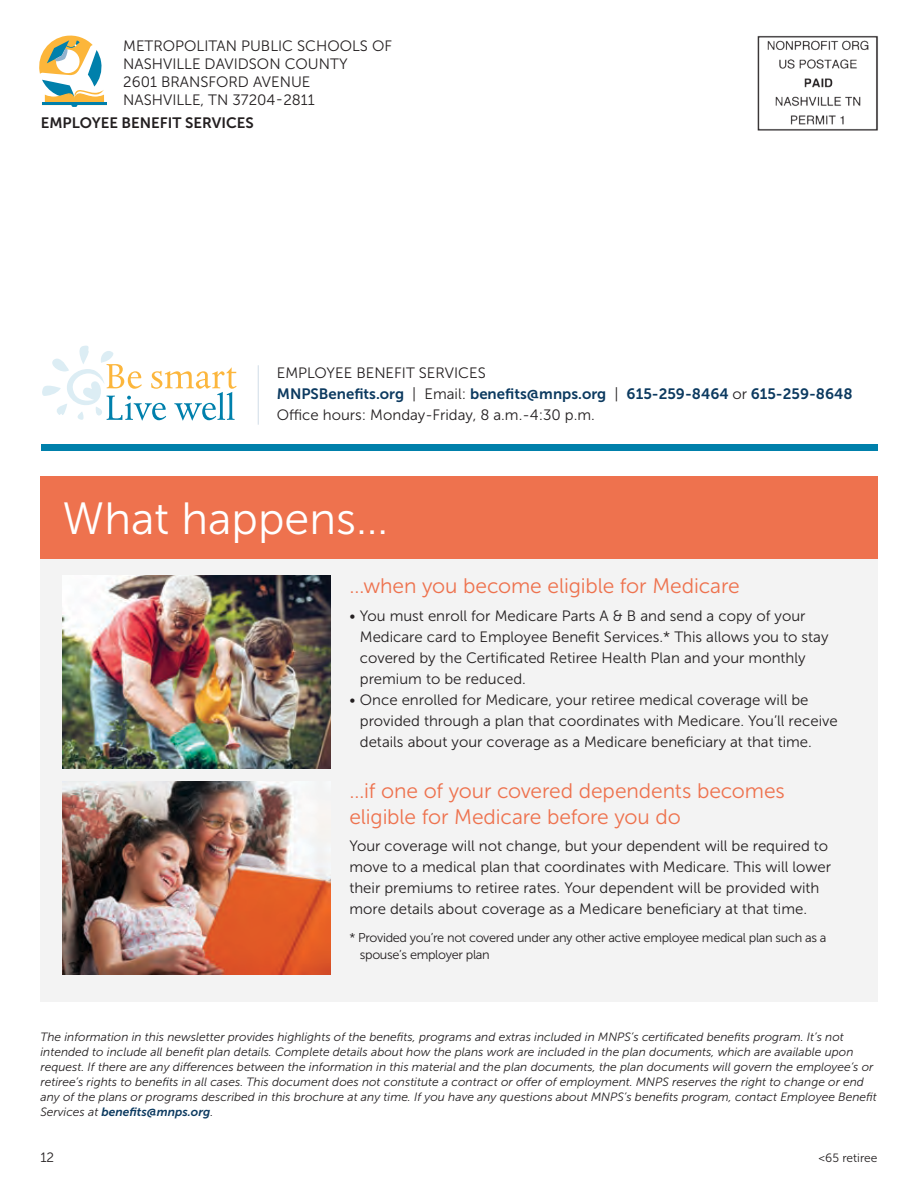
<style>
.page{position:relative;width:918px;height:1188px;background:#fff}
.page>*{position:absolute;margin:0;border:0;box-sizing:border-box;transform-origin:0 0}
.t1{font:45px "Museo Sans 300";color:#fff}
.t2{font:21px/25.5px "Museo Sans 300";letter-spacing:-.005em;color:#ee724e}
.t3{font:15px/21px "Museo Sans 300";color:#231f20}
.t4{font:15px "Museo Sans 700";color:#0c3a60}
.t5{font:15px "Museo Sans 700";color:#231f20}
.t6{font:13.5px "Museo Sans 300";color:#231f20}
.t7{font:12.75px/16.5px "Museo Sans 300";letter-spacing:-.025em;color:#231f20}
.t8{font:italic 12px/15px "Museo Sans 300";color:#231f20}
.t9{font:italic 12px "Museo Sans 700";color:#0c3a60}
.t10{font:12px "Museo Sans 300";color:#231f20}
.s1{font-family:"Museo Sans 300";color:#231f20}
</style>
<div class="page">
<img style="left:757px;top:35px;width:121px;height:96px">
<svg style="left:39px;top:36px;width:68px;height:71px"></svg>
<svg style="left:42px;top:346px;width:195px;height:75px"></svg>
<hr style="left:258px;top:365px;width:1px;height:60px;background:#d0dce8">
<div style="left:41px;top:444px;width:837px;height:6px;background:#0080ab"></div>
<div style="left:40px;top:476px;width:838px;height:526px;background:#f3f3f3"></div>
<div style="left:40px;top:476px;width:838px;height:83px;background:#ee724e"></div>
<img style="left:62px;top:576px;width:268px;height:192px">
<img style="left:62px;top:782px;width:268px;height:192px">
<p class="t3" style="left:123px;top:37px;width:270px;line-height:18px">METROPOLITAN PUBLIC SCHOOLS OF<br>NASHVILLE DAVIDSON COUNTY<br>2601 BRANSFORD AVENUE<br>NASHVILLE, TN 37204-2811</p>
<p class="t5" style="left:41px;top:114px;width:215px">EMPLOYEE BENEFIT SERVICES</p>
<p class="t3" style="left:277px;top:363px;width:210px">EMPLOYEE BENEFIT SERVICES</p>
<p class="t4" style="left:277px;top:386px;width:577px">MNPSBenefits.org <span class="s1">| Email:</span> benefits@mnps.org <span class="s1">|</span> 615-259-8464 <span class="s1">or</span> 615-259-8648</p>
<p class="t3" style="left:277px;top:405px;width:320px">Office hours: Monday-Friday, 8 a.m.-4:30 p.m.</p>
<h1 class="t1" style="left:63px;top:494px;width:327px">What happens…</h1>
<h2 class="t2" style="left:349px;top:574px;width:392px">…when you become eligible for Medicare</h2>
<p class="t3" style="left:360px;top:606px;width:470px;text-indent:-10px">• You must enroll for Medicare Parts A &amp; B and send a copy of your Medicare card to Employee Benefit Services.* This allows you to stay covered by the Certificated Retiree Health Plan and your monthly premium to be reduced.</p>
<p class="t3" style="left:360px;top:690px;width:479px;text-indent:-10px">• Once enrolled for Medicare, your retiree medical coverage will be provided through a plan that coordinates with Medicare. You’ll receive details about your coverage as a Medicare beneficiary at that time.</p>
<h2 class="t2" style="left:349px;top:778px;width:437px">…if one of your covered dependents becomes eligible for Medicare before you do</h2>
<p class="t3" style="left:349px;top:836px;width:483px">Your coverage will not change, but your dependent will be required to move to a medical plan that coordinates with Medicare. This will lower their premiums to retiree rates. Your dependent will be provided with more details about coverage as a Medicare beneficiary at that time.</p>
<p class="t7" style="left:360px;top:930px;width:468px;text-indent:-11px">* Provided you’re not covered under any other active employee medical plan such as a spouse’s employer plan</p>
<p class="t8" style="left:40px;top:1030px;width:838px">The information in this newsletter provides highlights of the benefits, programs and extras included in MNPS’s certificated benefits program. It’s not intended to include all benefit plan details. Complete details about how the plans work are included in the plan documents, which are available upon request. If there are any differences between the information in this material and the plan documents, the plan documents will govern the employee’s or retiree’s rights to benefits in all cases. This document does not constitute a contract or offer of employment. MNPS reserves the right to change or end any of the plans or programs described in this brochure at any time. If you have any questions about MNPS’s benefits program, contact Employee Benefit</p>
<p class="t9" style="left:40px;top:1105px;width:174px"><span class="s1">Services at</span> benefits@mnps.org<span class="s1">.</span></p>
<p class="t6" style="left:40px;top:1150px;width:15px">12</p>
<p class="t10" style="left:819px;top:1152px;width:60px">&lt;65 retiree</p>
</div>
